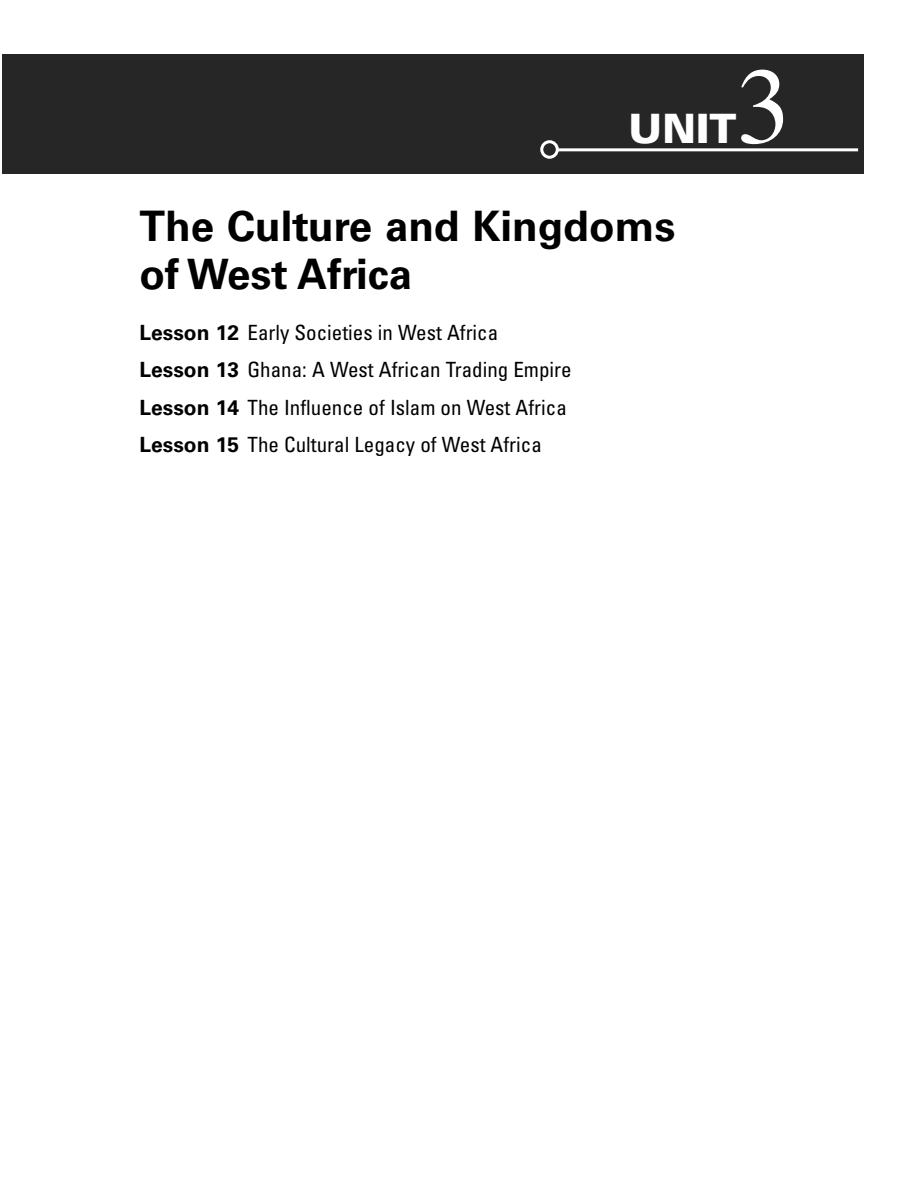
<style>
.page{position:relative;width:918px;height:1188px;background:#fff}
.page>*{position:absolute;margin:0;border:0;box-sizing:border-box;transform-origin:0 0}
.t1{font:108px "Times";color:#fff}
.t2{font:700 42px/48px "Univers";color:#000}
.t3{font:900 40.5px "Univers";color:#fff}
.t4{font:condensed 21px/37.5px "Univers";color:#000}
.s1{font-weight:700;font-stretch:normal}
</style>
<div class="page">
<div style="left:2px;top:54px;width:862px;height:120px;background:#262626"></div>
<hr style="left:558px;top:148px;width:300px;height:3px;background:#fff">
<svg style="left:540px;top:140px;width:19px;height:19px"></svg>
<h1 class="t1" style="left:737px;top:69px;width:55px">3</h1>
<h3 class="t3" style="left:629px;top:113px;width:109px">UNIT</h3>
<h2 class="t2" style="left:140px;top:206px;width:538px">The Culture and Kingdoms of West Africa</h2>
<p class="t4" style="left:140px;top:315px;width:434px"><span class="s1">Lesson 12</span> Early Societies in West Africa <span class="s1">Lesson 13</span> Ghana: A West African Trading Empire <span class="s1">Lesson 14</span> The Influence of Islam on West Africa <span class="s1">Lesson 15</span> The Cultural Legacy of West Africa</p>
</div>
